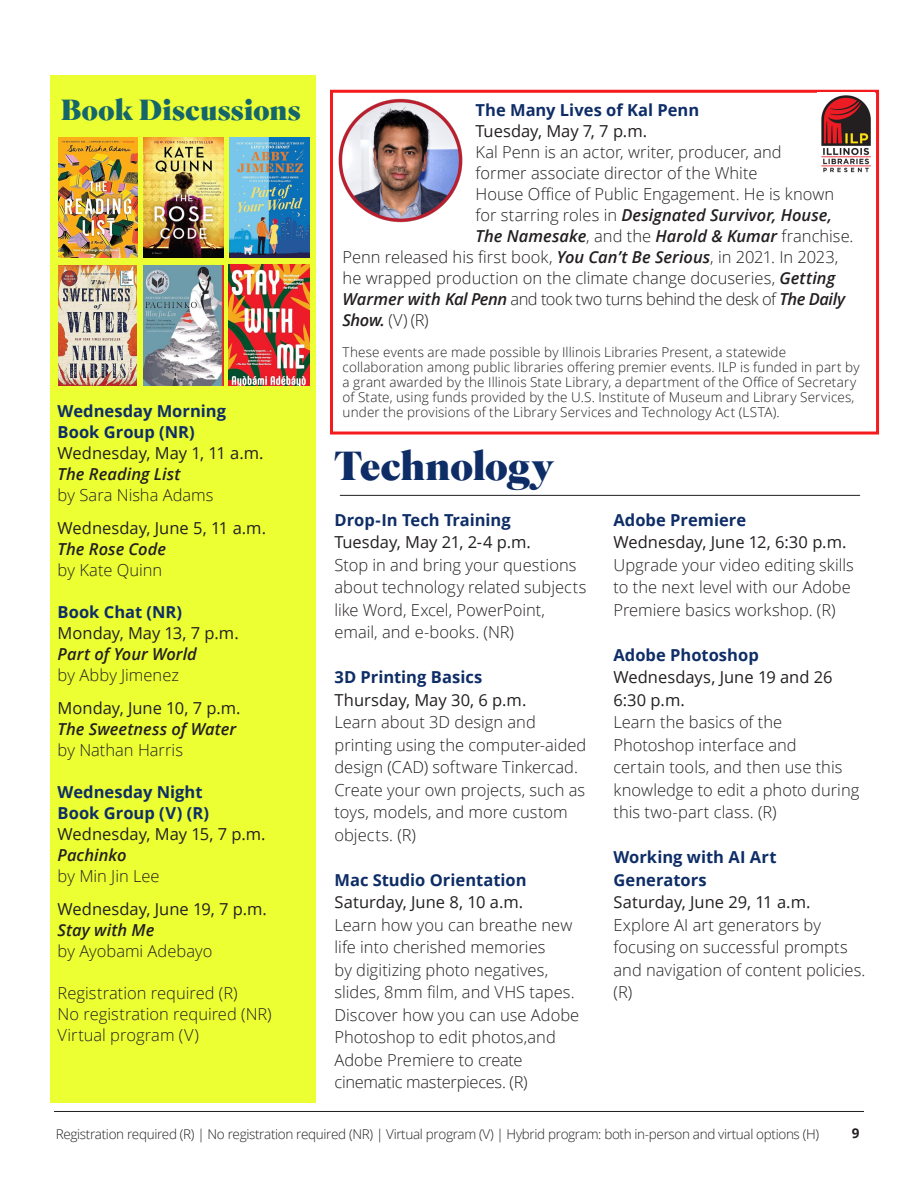
<style>
.page{position:relative;width:918px;height:1188px;background:#fff}
.page>*{position:absolute;margin:0;border:0;box-sizing:border-box;transform-origin:0 0}
.t1{font:900 40.5px "Superior Title";letter-spacing:-.01em;color:#0e2d67}
.t2{font:900 29.1px "Superior Title";color:#14666b}
.Program_details{font:300 16.5px/22.5px "Open Sans";color:#231f20}
.prorgam_date{font:16.5px/22.5px "Open Sans";color:#231f20}
.Program_Name{font:700 16.5px/21px "Open Sans";color:#0e2d67}
.Program_details-2{font:italic 600 16.5px/21px "Open Sans";color:#231f20}
.Program_details-3{font:300 16.5px "Open Sans";letter-spacing:-.03em;color:#231f20}
.Familes_ages{font:300 13.5px/15px "Open Sans";letter-spacing:.01em;color:#231f20}
.Familes_ages-2{font:300 13.5px "Open Sans";letter-spacing:-.025em;color:#231f20}
.t3{font:700 13.5px "Open Sans";color:#231f20}
.s1{font-weight:400;color:#231f20}
.s2{font-weight:600;font-style:italic}
.s3{font-weight:300;font-style:normal}
</style>
<div class="page">
<hr style="left:54px;top:1111px;width:810px;height:1px;background:#231f20">
<hr style="left:340px;top:495px;width:520px;height:1px;background:#231f20">
<div style="left:50px;top:75px;width:266px;height:1028px;background:#ecff33"></div>
<img style="left:59px;top:265px;width:78px;height:120px">
<img style="left:143px;top:138px;width:80px;height:120px">
<img style="left:143px;top:265px;width:80px;height:121px">
<img style="left:228px;top:265px;width:82px;height:121px">
<img style="left:229px;top:137px;width:81px;height:121px">
<div style="left:330px;top:90px;width:549px;height:345px;border:3px solid #f51a1c"></div>
<img style="left:333px;top:90px;width:143px;height:137px">
<img style="left:58px;top:138px;width:80px;height:120px">
<img style="left:817px;top:93px;width:58px;height:80px">
<p class="t2" style="left:61px;top:91px;width:242px">Book Discussions</p>
<p class="Program_Name" style="left:58px;top:400px;width:207px">Wednesday Morning<br>Book Group (NR)<br><span class="s1">Wednesday, May 1, 11 a.m.</span></p>
<p class="Program_details" style="left:58px;top:463px;width:157px;line-height:21px"><span class="s2">The Reading List<br></span>by Sara Nisha Adams</p>
<p class="prorgam_date" style="left:58px;top:517px;width:210px">Wednesday, June 5, 11 a.m.</p>
<p class="Program_details-2" style="left:58px;top:538px;width:110px">The Rose Code <span class="s3">by Kate Quinn</span></p>
<p class="Program_Name" style="left:58px;top:601px;width:126px">Book Chat (NR)</p>
<p class="prorgam_date" style="left:58px;top:622px;width:183px">Monday, May 13, 7 p.m.</p>
<p class="Program_details-2" style="left:58px;top:643px;width:141px">Part of Your World <span class="s3">by Abby Jimenez</span></p>
<p class="prorgam_date" style="left:58px;top:697px;width:185px">Monday, June 10, 7 p.m.</p>
<p class="Program_details-2" style="left:58px;top:718px;width:180px">The Sweetness of Water <span class="s3">by Nathan Harris</span></p>
<p class="Program_Name" style="left:58px;top:781px;width:153px">Wednesday Night<br>Book Group (V) (R)</p>
<p class="prorgam_date" style="left:58px;top:823px;width:210px">Wednesday, May 15, 7 p.m.</p>
<p class="Program_details" style="left:58px;top:844px;width:103px;line-height:21px"><span class="s2">Pachinko<br></span>by Min Jin Lee</p>
<p class="prorgam_date" style="left:58px;top:898px;width:211px">Wednesday, June 19, 7 p.m.</p>
<p class="Program_details" style="left:58px;top:919px;width:156px;line-height:21px"><span class="s2">Stay with Me<br></span>by Ayobami Adebayo</p>
<p class="Program_details" style="left:58px;top:982px;width:216px;line-height:21px">Registration required (R)<br>No registration required (NR)<br>Virtual program (V)</p>
<p class="Program_Name" style="left:476px;top:99px;width:225px">The Many Lives of Kal Penn</p>
<p class="prorgam_date" style="left:476px;top:119px;width:173px">Tuesday, May 7, 7 p.m.</p>
<p class="Program_details" style="left:476px;top:140px;width:308px">Kal Penn is an actor, writer, producer, and</p>
<p class="Program_details" style="left:476px;top:161px;width:284px">former associate director of the White</p>
<p class="Program_details" style="left:476px;top:182px;width:360px">House Office of Public Engagement. He is known</p>
<p class="Program_details-2" style="left:476px;top:204px;width:358px"><span class="s3">for starring roles in</span> Designated Survivor, House,</p>
<p class="Program_details-2" style="left:476px;top:225px;width:379px">The Namesake<span class="s3">, and the</span> Harold &amp; Kumar <span class="s3">franchise.</span></p>
<p class="Program_details" style="left:343px;top:245px;width:497px">Penn released his first book, <span class="s2">You Can’t Be Serious</span>, in 2021. In 2023,</p>
<p class="Program_details" style="left:343px;top:266px;width:494px">he wrapped production on the climate change docuseries, <span class="s2">Getting</span></p>
<p class="Program_details-3" style="left:343px;top:287px;width:504px"><span class="s2">Warmer with Kal Penn</span> and took two turns behind the desk of <span class="s2">The Daily</span></p>
<p class="Program_details" style="left:343px;top:308px;width:87px"><span class="s2">Show.</span> (V) (R)</p>
<p class="Familes_ages" style="left:343px;top:344px;width:519px">These events are made possible by Illinois Libraries Present, a statewide collaboration among public libraries offering premier events. ILP is funded in part by a grant awarded by the Illinois State Library, a department of the Office of Secretary of State, using funds provided by the U.S. Institute of Museum and Library Services, under the provisions of the Library Services and Technology Act (LSTA).</p>
<p class="t1" style="left:334px;top:441px;width:222px">Technology</p>
<p class="Program_Name" style="left:334px;top:509px;width:178px">Drop-In Tech Training</p>
<p class="prorgam_date" style="left:334px;top:530px;width:198px">Tuesday, May 21, 2-4 p.m.</p>
<p class="Program_details" style="left:334px;top:553px;width:254px">Stop in and bring your questions about technology related subjects like Word, Excel, PowerPoint, email, and e-books. (NR)</p>
<p class="Program_Name" style="left:334px;top:666px;width:149px">3D Printing Basics</p>
<p class="prorgam_date" style="left:334px;top:688px;width:193px">Thursday, May 30, 6 p.m.</p>
<p class="Program_details" style="left:334px;top:710px;width:253px">Learn about 3D design and printing using the computer-aided design (CAD) software Tinkercad.<br>Create your own projects, such as toys, models, and more custom objects. (R)</p>
<p class="Program_Name" style="left:334px;top:869px;width:194px">Mac Studio Orientation</p>
<p class="prorgam_date" style="left:334px;top:890px;width:190px">Saturday, June 8, 10 a.m.</p>
<p class="Program_details" style="left:334px;top:913px;width:246px">Learn how you can breathe new life into cherished memories<br>by digitizing photo negatives, slides, 8mm film, and VHS tapes.<br>Discover how you can use Adobe<br>Photoshop to edit photos,and<br>Adobe Premiere to create cinematic masterpieces. (R)</p>
<p class="Program_Name" style="left:614px;top:509px;width:134px">Adobe Premiere</p>
<p class="prorgam_date" style="left:614px;top:530px;width:235px">Wednesday, June 12, 6:30 p.m.</p>
<p class="Program_details" style="left:614px;top:553px;width:242px">Upgrade your video editing skills to the next level with our Adobe<br>Premiere basics workshop. (R)</p>
<p class="Program_Name" style="left:614px;top:644px;width:147px">Adobe Photoshop</p>
<p class="prorgam_date" style="left:614px;top:665px;width:221px">Wednesdays, June 19 and 26<br>6:30 p.m.</p>
<p class="Program_details" style="left:614px;top:710px;width:247px">Learn the basics of the<br>Photoshop interface and<br>certain tools, and then use this knowledge to edit a photo during this two-part class. (R)</p>
<p class="Program_Name" style="left:614px;top:845px;width:165px;line-height:22.5px">Working with AI Art<br>Generators</p>
<p class="prorgam_date" style="left:614px;top:890px;width:198px">Saturday, June 29, 11 a.m.</p>
<p class="Program_details" style="left:614px;top:913px;width:253px">Explore AI art generators by focusing on successful prompts and navigation of content policies. (R)</p>
<p class="Familes_ages-2" style="left:56px;top:1125px;width:765px">Registration required (R) | No registration required (NR) | Virtual program (V) | Hybrid program: both in-person and virtual options (H)</p>
<p class="t3" style="left:852px;top:1123px;width:9px">9</p>
</div>
